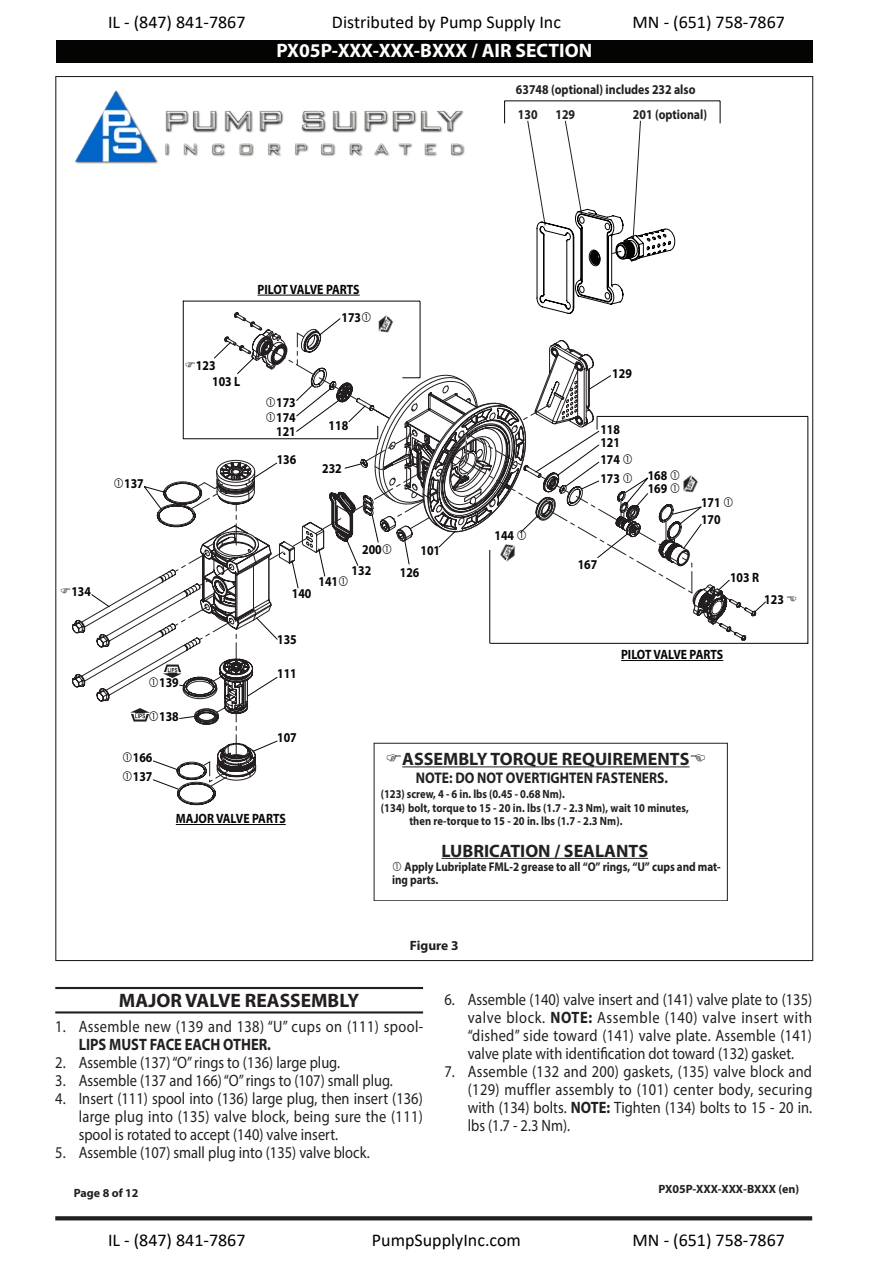
<style>
.page{position:relative;width:893px;height:1263px;background:#fff}
.page>*{position:absolute;margin:0;border:0;box-sizing:border-box;transform-origin:0 0}
.Heading_reverse_bold{font:700 19.5px "Myriad Pro";color:#fff}
.Heading{font:700 19.5px "Myriad Pro";color:#231f20}
.t1{font:18px "Calibri";color:#000}
.t2{font:700 18px "Myriad Pro";color:#232020}
.t3{font:16.5px/18px "Myriad Pro";color:#231f20;text-align:justify;scale:.88 1}
.t4{font:16.5px/18px "Myriad Pro";letter-spacing:.025em;color:#231f20;scale:.88 1}
.t5{font:700 15.45px "Myriad Pro";color:#232020;scale:.88 1}
.t6{font:700 13.5px/15.5px "Myriad Pro";color:#050605;scale:.88 1}
.Graphic_Text{font:700 13.5px/24.5px "Myriad Pro";color:#231f20;scale:.88 1}
.Graphic_Text-2{font:700 13.5px "Myriad Pro";color:#231f20}
.t7{font:700 12.75px/13.4px "Myriad Pro";letter-spacing:-.005em;color:#232020;scale:.87 1}
.t8{font:700 12px/12.6px "Myriad Pro";letter-spacing:.005em;color:#232020;scale:.87 1}
.t9{font:700 12px "Myriad Pro";color:#231f20}
.s1{font-weight:700}
</style>
<div class="page">
<svg style="left:55px;top:1216px;width:757px;height:4px;background:#2e2b2c"></svg>
<div style="left:56px;top:40px;width:757px;height:23px;background:#040503"></div>
<svg style="left:72px;top:585px;width:72px;height:117px"></svg>
<svg style="left:754px;top:601px;width:12px;height:12px"></svg>
<svg style="left:91px;top:594px;width:19px;height:14px"></svg>
<hr style="left:176px;top:824px;width:110px;height:1px;background:#050605">
<img style="left:130px;top:708px;width:14px;height:14px">
<hr style="left:597px;top:416px;width:211px;height:1px;background:#050605">
<hr style="left:808px;top:416px;width:1px;height:227px;background:#050605">
<hr style="left:490px;top:643px;width:318px;height:1px;background:#050605">
<hr style="left:450px;top:858px;width:39px;height:1px;background:#232020">
<svg style="left:489px;top:858px;width:21px;height:1px"></svg>
<hr style="left:510px;top:858px;width:85px;height:1px;background:#232020">
<svg style="left:595px;top:858px;width:53px;height:1px"></svg>
<hr style="left:55px;top:987px;width:368px;height:2px;background:#231f20">
<hr style="left:55px;top:1011px;width:368px;height:2px;background:#231f20">
<img style="left:75px;top:90px;width:69px;height:74px">
<svg style="left:144px;top:101px;width:601px;height:704px"></svg>
<p class="t1" style="left:108px;top:9px;width:139px">IL - (847) 841-7867</p>
<p class="t1" style="left:332px;top:9px;width:231px">Distributed by Pump Supply Inc</p>
<p class="t1" style="left:633px;top:9px;width:154px">MN - (651) 758-7867</p>
<p class="Heading_reverse_bold" style="left:276px;top:37px;width:317px">PX05P-XXX-XXX-BXXX / AIR SECTION</p>
<p class="Graphic_Text" style="left:555px;top:77px;width:161px;text-indent:-40px">63748 (optional) includes 232 also<br>129</p>
<p class="Graphic_Text" style="left:518px;top:102px;width:24px">130</p>
<p class="Graphic_Text" style="left:633px;top:102px;width:86px">201 (optional)</p>
<p class="t6" style="left:71px;top:583px;width:24px">134</p>
<p class="t6" style="left:258px;top:281px;width:118px">PILOT VALVE PARTS</p>
<p class="t6" style="left:341px;top:309px;width:24px">173</p>
<p class="t6" style="left:124px;top:475px;width:24px">137</p>
<p class="t6" style="left:212px;top:358px;width:33px;text-indent:-16px">123<br>103 L</p>
<p class="t6" style="left:276px;top:394px;width:24px">173</p>
<p class="t6" style="left:276px;top:411px;width:24px;line-height:13.6px">174<br>121</p>
<p class="t6" style="left:277px;top:451px;width:24px">136</p>
<p class="t6" style="left:329px;top:417px;width:24px">118</p>
<p class="t6" style="left:322px;top:460px;width:24px">232</p>
<p class="t6" style="left:292px;top:585px;width:24px">140</p>
<p class="t6" style="left:319px;top:573px;width:24px">141</p>
<p class="t6" style="left:352px;top:538px;width:36px;line-height:21.1px;text-indent:11px">200<br>132</p>
<p class="t6" style="left:420px;top:543px;width:24px">101</p>
<p class="t6" style="left:400px;top:564px;width:24px">126</p>
<p class="t6" style="left:494px;top:528px;width:24px">144</p>
<p class="t6" style="left:612px;top:365px;width:24px">129</p>
<p class="t6" style="left:600px;top:421px;width:24px">118</p>
<p class="t6" style="left:600px;top:434px;width:24px">121</p>
<p class="t6" style="left:600px;top:452px;width:24px">174</p>
<p class="t6" style="left:600px;top:470px;width:24px">173</p>
<p class="t6" style="left:648px;top:467px;width:24px">168</p>
<p class="t6" style="left:648px;top:480px;width:24px">169</p>
<p class="t6" style="left:578px;top:556px;width:24px">167</p>
<p class="t6" style="left:701px;top:495px;width:24px">171</p>
<p class="t6" style="left:701px;top:511px;width:24px">170</p>
<p class="t6" style="left:730px;top:570px;width:35px">103 R</p>
<p class="t6" style="left:764px;top:591px;width:24px">123</p>
<p class="t6" style="left:159px;top:674px;width:24px">139</p>
<p class="t6" style="left:159px;top:708px;width:24px">138</p>
<p class="t6" style="left:133px;top:750px;width:24px">166</p>
<p class="t6" style="left:133px;top:768px;width:24px">137</p>
<p class="t6" style="left:277px;top:631px;width:24px">135</p>
<p class="t6" style="left:277px;top:666px;width:24px">111</p>
<p class="t6" style="left:277px;top:729px;width:24px">107</p>
<p class="t6" style="left:176px;top:810px;width:126px">MAJOR VALVE PARTS</p>
<p class="t6" style="left:621px;top:646px;width:118px">PILOT VALVE PARTS</p>
<p class="t2" style="left:402px;top:747px;width:289px">ASSEMBLY TORQUE REQUIREMENTS</p>
<p class="t8" style="left:409px;top:801px;width:323px;text-indent:-29px">(134) bolt, torque to 15 - 20 in. lbs (1.7 - 2.3 Nm), wait 10 minutes, then re-torque to 15 - 20 in. lbs (1.7 - 2.3 Nm).</p>
<p class="t7" style="left:392px;top:860px;width:379px;text-indent:12px">Apply Lubriplate FML-2 grease to all “O” rings, “U” cups and mat&shy;ing parts.</p>
<p class="t5" style="left:416px;top:768px;width:288px">NOTE: DO NOT OVERTIGHTEN FASTENERS.</p>
<p class="t8" style="left:381px;top:787px;width:213px">(123) screw, 4 - 6 in. lbs (0.45 - 0.68 Nm).</p>
<p class="t2" style="left:442px;top:839px;width:208px">LUBRICATION / SEALANTS</p>
<p class="Graphic_Text-2" style="left:410px;top:936px;width:50px">Figure 3</p>
<p class="Heading" style="left:119px;top:988px;width:242px">MAJOR VALVE REASSEMBLY</p>
<p class="t4" style="left:79px;top:1017px;width:393px;text-indent:-23px">1. Assemble new (139 and 138) “U” cups on (111) spool-<br><span class="s1">LIPS MUST FACE EACH OTHER.</span></p>
<p class="t3" style="left:55px;top:1053px;width:325px">2. Assemble (137) “O” rings to (136) large plug.</p>
<p class="t3" style="left:55px;top:1071px;width:385px">3. Assemble (137 and 166) “O” rings to (107) small plug.</p>
<p class="t3" style="left:79px;top:1089px;width:393px;text-indent:-23px">4. Insert (111) spool into (136) large plug, then insert (136) large plug into (135) valve block, being sure the (111) spool is rotated to accept (140) valve insert.</p>
<p class="t3" style="left:55px;top:1143px;width:359px">5. Assemble (107) small plug into (135) valve block.</p>
<p class="t3" style="left:468px;top:990px;width:393px;text-indent:-23px">6. Assemble (140) valve insert and (141) valve plate to (135) valve block. <span class="s1">NOTE:</span> Assemble (140) valve insert with “dished” side toward (141) valve plate. Assemble (141) valve plate with identification dot toward (132) gasket.</p>
<p class="t3" style="left:468px;top:1062px;width:393px;text-indent:-23px">7. Assemble (132 and 200) gaskets, (135) valve block and (129) muffler assembly to (101) center body, securing with (134) bolts. <span class="s1">NOTE:</span> Tighten (134) bolts to 15 - 20 in. lbs (1.7 - 2.3 Nm).</p>
<p class="t9" style="left:74px;top:1185px;width:66px">Page 8 of 12</p>
<p class="t9" style="left:658px;top:1181px;width:142px">PX05P-XXX-XXX-BXXX (en)</p>
<p class="t1" style="left:108px;top:1227px;width:139px">IL - (847) 841-7867</p>
<p class="t1" style="left:372px;top:1227px;width:151px">PumpSupplyInc.com</p>
<p class="t1" style="left:633px;top:1227px;width:154px">MN - (651) 758-7867</p>
</div>
